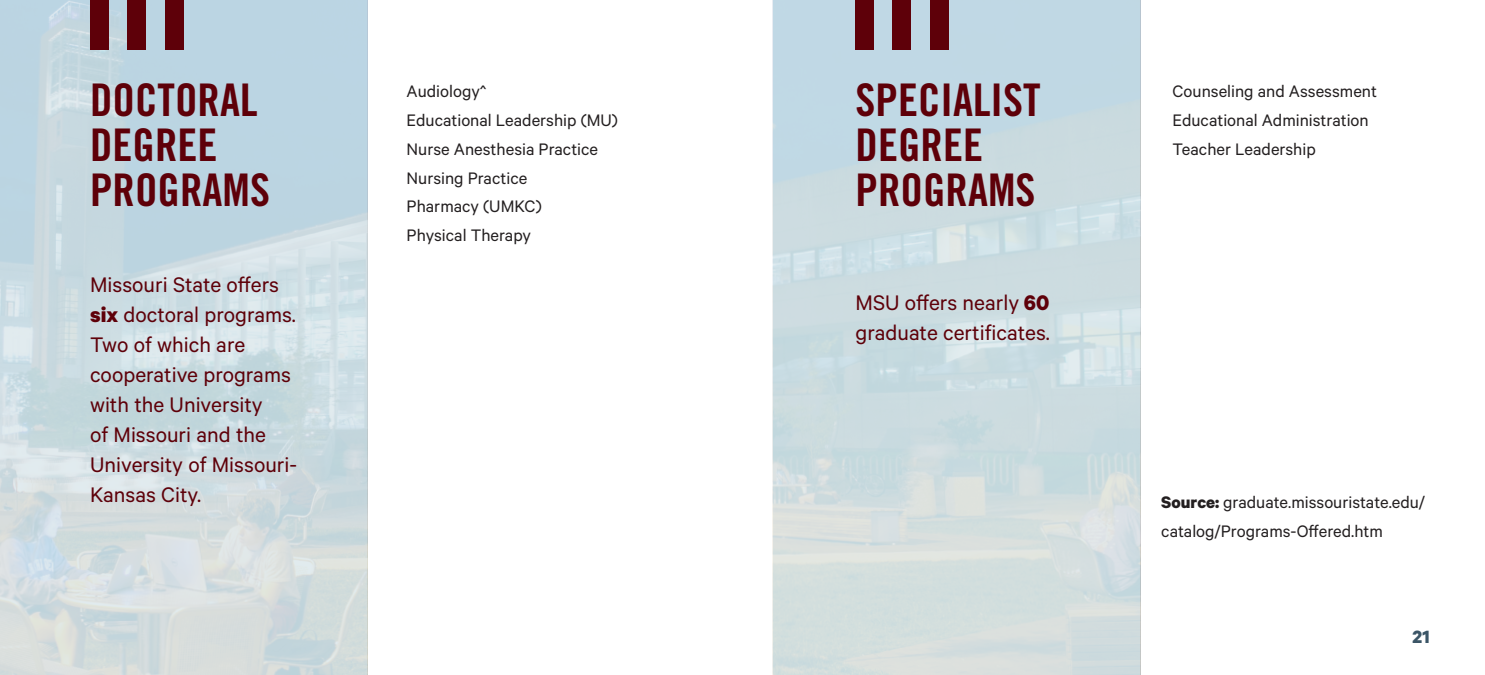
<style>
.page{position:relative;width:1485px;height:675px;background:#fff}
.page>*{position:absolute;margin:0;border:0;box-sizing:border-box;transform-origin:0 0}
.Megan_s_Settings{font:45px/45px "Trade Gothic LT Pro Bd Cn 20";color:#5e0009}
.Megan_s_Settings-2{font:23.75px/30px "Calibre";color:#5e0009}
.Megan_s_Settings-3{font:700 20px "Calibre";color:#3b5566}
.Megan_s_Settings-4{font:18.75px/28.8px "Calibre";color:#231f20}
.s1{font-weight:700}
</style>
<div class="page">
<img style="left:0;top:0;width:367px;height:675px">
<img style="left:772px;top:0;width:368px;height:675px">
<div style="left:90px;top:0;width:18px;height:50px;background:#5e0009"></div>
<div style="left:127px;top:0;width:18px;height:50px;background:#5e0009"></div>
<div style="left:165px;top:0;width:18px;height:50px;background:#5e0009"></div>
<div style="left:855px;top:0;width:18px;height:50px;background:#5e0009"></div>
<div style="left:892px;top:0;width:18px;height:50px;background:#5e0009"></div>
<div style="left:930px;top:0;width:18px;height:50px;background:#5e0009"></div>
<p class="Megan_s_Settings" style="left:90px;top:77px;width:181px">DOCTORAL<br>DEGREE<br>PROGRAMS</p>
<p class="Megan_s_Settings" style="left:855px;top:77px;width:186px">SPECIALIST<br>DEGREE<br>PROGRAMS</p>
<p class="Megan_s_Settings-4" style="left:406px;top:76px;width:213px">Audiology^<br>Educational Leadership (MU)<br>Nurse Anesthesia Practice<br>Nursing Practice<br>Pharmacy (UMKC)<br>Physical Therapy</p>
<p class="Megan_s_Settings-4" style="left:1172px;top:76px;width:206px">Counseling and Assessment<br>Educational Administration<br>Teacher Leadership</p>
<p class="Megan_s_Settings-2" style="left:90px;top:269px;width:208px">Missouri State offers <span class="s1">six</span> doctoral programs.<br>Two of which are cooperative programs with the University<br>of Missouri and the<br>University of Missouri-<br>Kansas City.</p>
<p class="Megan_s_Settings-2" style="left:855px;top:286px;width:196px">MSU offers nearly <span class="s1">60 </span>graduate certificates.</p>
<p class="Megan_s_Settings-4" style="left:1161px;top:487px;width:265px"><span class="s1">Source:</span> graduate.missouristate.edu/ catalog/Programs-Offered.htm</p>
<p class="Megan_s_Settings-3" style="left:1412px;top:625px;width:19px">21</p>
</div>
